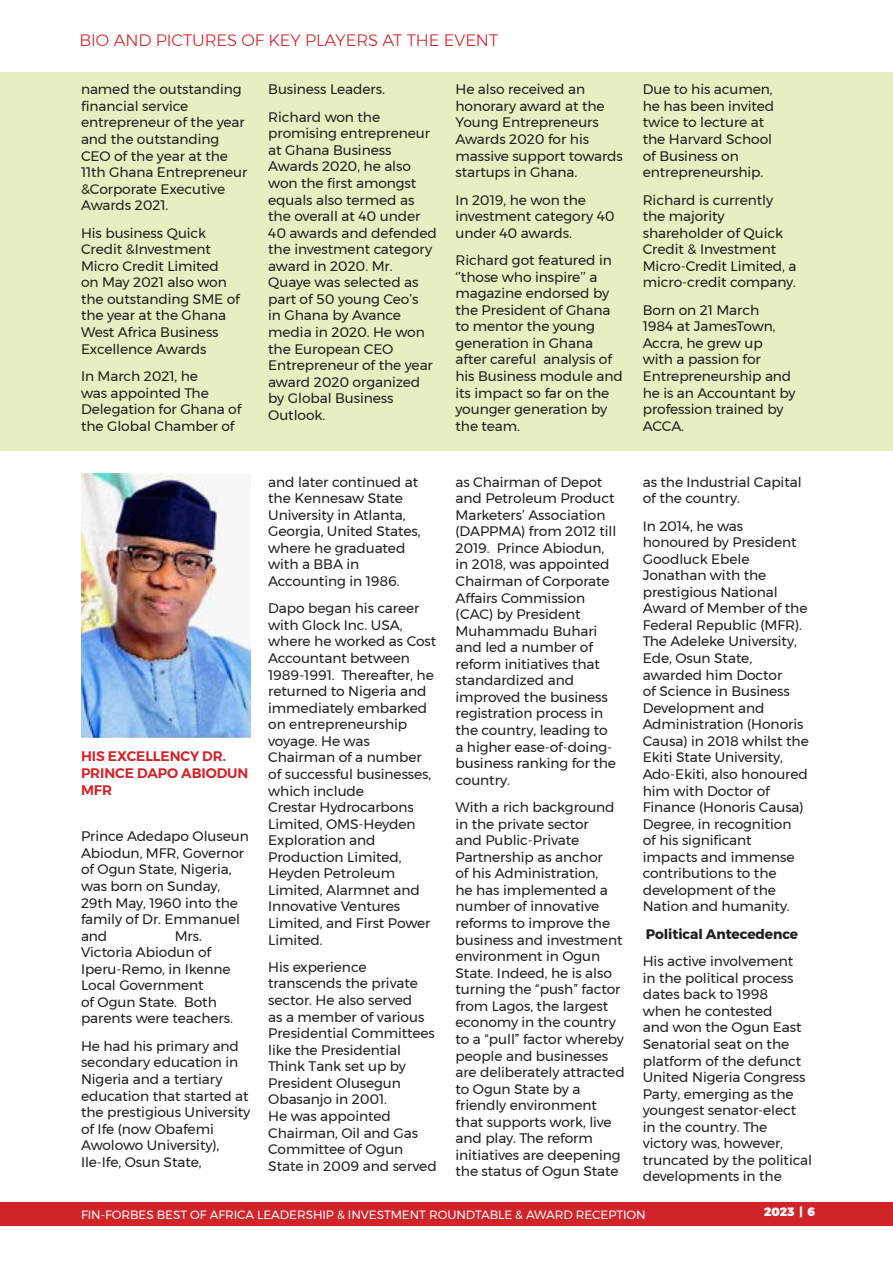
<style>
.page{position:relative;width:893px;height:1263px;background:#fff}
.page>*{position:absolute;margin:0;border:0;box-sizing:border-box;transform-origin:0 0}
.t1{font:300 16.5px "Montserrat";letter-spacing:-.005em;color:#d1232a}
.t2{font:13.8px/16.5px "Montserrat";letter-spacing:-.005em;color:#231f20}
.t3{font:600 13.8px/16.5px "Montserrat";letter-spacing:-.005em;color:#d1232a}
.t4{font:700 13.8px "Montserrat";letter-spacing:-.005em;color:#231f20}
.t5{font:12px "Montserrat";letter-spacing:-.005em;color:#fff}
.t6{font:900 12px "Montserrat";color:#fff}
</style>
<div class="page">
<div style="left:0;top:1202px;width:893px;height:23px;background:#d1232a"></div>
<div style="left:0;top:72px;width:893px;height:378px;background:#e6efc1"></div>
<img style="left:81px;top:473px;width:169px;height:264px">
<p class="t1" style="left:80px;top:31px;width:420px">BIO AND PICTURES OF KEY PLAYERS AT THE EVENT</p>
<p class="t2" style="left:81px;top:82px;width:168px">named the outstanding financial service entrepreneur of the year and the outstanding<br>CEO of the year at the<br>11th Ghana Entrepreneur &amp;Corporate Executive<br>Awards 2021.</p>
<p class="t2" style="left:81px;top:225px;width:160px">His business Quick<br>Credit &amp;Investment<br>Micro Credit Limited on May 2021 also won the outstanding SME of the year at the Ghana<br>West Africa Business<br>Excellence Awards</p>
<p class="t2" style="left:81px;top:368px;width:162px">In March 2021, he<br>was appointed The<br>Delegation for Ghana of the Global Chamber of</p>
<p class="t2" style="left:268px;top:76px;width:118px;line-height:27.3px">Business Leaders.<br>Richard won the</p>
<p class="t2" style="left:268px;top:126px;width:170px">promising entrepreneur at Ghana Business<br>Awards 2020, he also won the first amongst equals also termed as the overall at 40 under<br>40 awards and defended the investment category award in 2020. Mr.<br>Quaye was selected as part of 50 young Ceo’s<br>in Ghana by Avance media in 2020. He won the European CEO<br>Entrepreneur of the year award 2020 organized by Global Business<br>Outlook.</p>
<p class="t3" style="left:81px;top:749px;width:169px">HIS EXCELLENCY DR.<br>PRINCE DAPO ABIODUN<br>MFR</p>
<p class="t2" style="left:81px;top:829px;width:169px">Prince Adedapo Oluseun<br>Abiodun, MFR, Governor of Ogun State, Nigeria, was born on Sunday,<br>29th May, 1960 into the family of Dr. Emmanuel and</p>
<p class="t2" style="left:81px;top:928px;width:153px;text-indent:94px">Mrs.<br>Victoria Abiodun of<br>Iperu-Remo, in Ikenne<br>Local Government<br>of Ogun State. Both parents were teachers.</p>
<p class="t2" style="left:81px;top:1038px;width:171px">He had his primary and secondary education in<br>Nigeria and a tertiary education that started at the prestigious University of Ife (now Obafemi<br>Awolowo University),<br>Ile-Ife, Osun State,</p>
<p class="t2" style="left:268px;top:474px;width:154px">and later continued at the Kennesaw State<br>University in Atlanta,<br>Georgia, United States, where he graduated with a BBA in<br>Accounting in 1986.</p>
<p class="t2" style="left:268px;top:601px;width:170px">Dapo began his career with Glock Inc. USA, where he worked as Cost<br>Accountant between<br>1989-1991. Thereafter, he returned to Nigeria and immediately embarked on entrepreneurship voyage. He was<br>Chairman of a number of successful businesses, which include<br>Crestar Hydrocarbons<br>Limited, OMS-Heyden<br>Exploration and<br>Production Limited,<br>Heyden Petroleum<br>Limited, Alarmnet and<br>Innovative Ventures<br>Limited, and First Power<br>Limited.</p>
<p class="t2" style="left:268px;top:959px;width:170px">His experience transcends the private sector. He also served<br>as a member of various<br>Presidential Committees like the Presidential<br>Think Tank set up by<br>President Olusegun<br>Obasanjo in 2001.<br>He was appointed<br>Chairman, Oil and Gas<br>Committee of Ogun<br>State in 2009 and served</p>
<p class="t2" style="left:455px;top:82px;width:169px">He also received an honorary award at the<br>Young Entrepreneurs<br>Awards 2020 for his massive support towards startups in Ghana.</p>
<p class="t2" style="left:455px;top:192px;width:161px">In 2019, he won the investment category 40 under 40 awards.</p>
<p class="t2" style="left:455px;top:252px;width:169px">Richard got featured in ‘’those who inspire’’ a magazine endorsed by the President of Ghana to mentor the young generation in Ghana after careful analysis of his Business module and its impact so far on the younger generation by the team.</p>
<p class="t2" style="left:455px;top:474px;width:162px">as Chairman of Depot and Petroleum Product<br>Marketers’ Association (DAPPMA) from 2012 till<br>2019. Prince Abiodun, in 2018, was appointed<br>Chairman of Corporate<br>Affairs Commission (CAC) by President<br>Muhammadu Buhari and led a number of reform initiatives that standardized and improved the business registration process in the country, leading to a higher ease-of-doing&shy;business ranking for the country.</p>
<p class="t2" style="left:455px;top:799px;width:171px">With a rich background in the private sector<br>and Public-Private<br>Partnership as anchor<br>of his Administration,<br>he has implemented a number of innovative reforms to improve the business and investment environment in Ogun<br>State. Indeed, he is also turning the “push” factor from Lagos, the largest economy in the country to a “pull” factor whereby people and businesses are deliberately attracted to Ogun State by a friendly environment that supports work, live and play. The reform initiatives are deepening the status of Ogun State</p>
<p class="t2" style="left:643px;top:82px;width:133px">Due to his acumen, he has been invited twice to lecture at the Harvard School of Business on entrepreneurship.</p>
<p class="t2" style="left:643px;top:192px;width:155px">Richard is currently the majority shareholder of Quick<br>Credit &amp; Investment<br>Micro-Credit Limited, a micro-credit company.</p>
<p class="t2" style="left:643px;top:302px;width:154px">Born on 21 March<br>1984 at JamesTown,<br>Accra, he grew up with a passion for<br>Entrepreneurship and he is an Accountant by profession trained by<br>ACCA.</p>
<p class="t2" style="left:643px;top:474px;width:160px">as the Industrial Capital of the country.</p>
<p class="t2" style="left:643px;top:518px;width:168px">In 2014, he was honoured by President<br>Goodluck Ebele<br>Jonathan with the prestigious National<br>Award of Member of the<br>Federal Republic (MFR).<br>The Adeleke University,<br>Ede, Osun State, awarded him Doctor<br>of Science in Business<br>Development and<br>Administration (Honoris<br>Causa) in 2018 whilst the<br>Ekiti State University,<br>Ado-Ekiti, also honoured him with Doctor of<br>Finance (Honoris Causa)<br>Degree, in recognition<br>of his significant impacts and immense contributions to the development of the<br>Nation and humanity.</p>
<p class="t4" style="left:646px;top:928px;width:154px">Political Antecedence</p>
<p class="t2" style="left:643px;top:953px;width:171px">His active involvement<br>in the political process dates back to 1998<br>when he contested<br>and won the Ogun East<br>Senatorial seat on the platform of the defunct<br>United Nigeria Congress<br>Party, emerging as the youngest senator-elect in the country. The victory was, however, truncated by the political developments in the</p>
<p class="t5" style="left:81px;top:1207px;width:566px">FIN-FORBES BEST OF AFRICA LEADERSHIP &amp; INVESTMENT ROUNDTABLE &amp; AWARD RECEPTION</p>
<p class="t6" style="left:764px;top:1206px;width:53px">2023 | 6</p>
</div>
